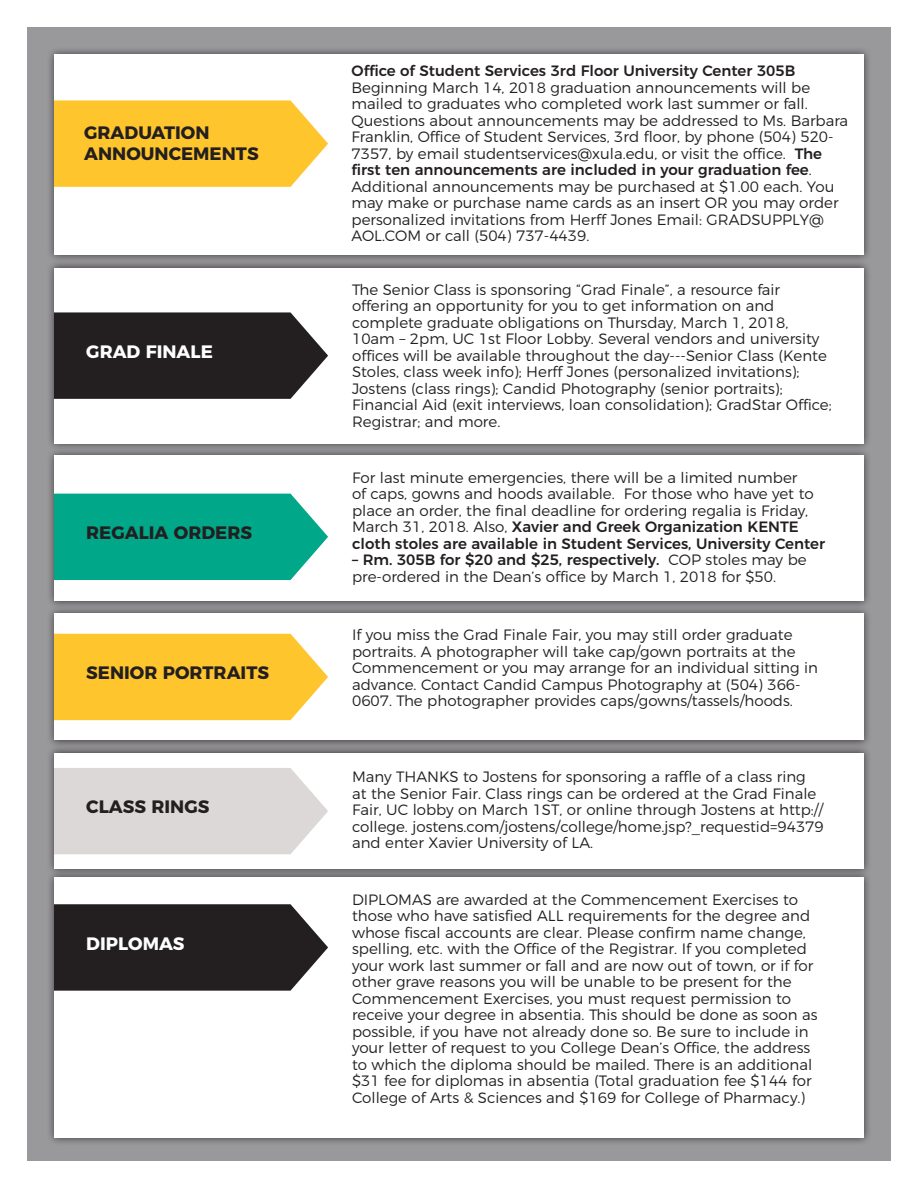
<style>
.page{position:relative;width:918px;height:1188px;background:#fff}
.page>*{position:absolute;margin:0;border:0;box-sizing:border-box;transform-origin:0 0}
.t1{font:700 18px "Montserrat";color:#231f20}
.t2{font:700 18px "Montserrat";color:#fff}
.t3{font:300 15px/16.5px "Montserrat";color:#231f20}
.t4{font:500 15px "Montserrat";color:#231f20}
.s1{font-weight:500}
</style>
<div class="page">
<div style="left:27px;top:27px;width:864px;height:1134px;background:#99989b"></div>
<div style="left:46px;top:260px;width:826px;height:192px;background:#231f20;opacity:.75"></div>
<div style="left:54px;top:268px;width:810px;height:175px;background:#fff"></div>
<div style="left:46px;top:448px;width:826px;height:162px;background:#231f20;opacity:.75"></div>
<div style="left:54px;top:456px;width:810px;height:145px;background:#fff"></div>
<div style="left:46px;top:605px;width:826px;height:144px;background:#231f20;opacity:.75"></div>
<div style="left:54px;top:614px;width:810px;height:126px;background:#fff"></div>
<div style="left:46px;top:745px;width:826px;height:132px;background:#231f20;opacity:.75"></div>
<div style="left:54px;top:753px;width:810px;height:115px;background:#fff"></div>
<div style="left:46px;top:870px;width:826px;height:277px;background:#231f20;opacity:.75"></div>
<div style="left:54px;top:878px;width:810px;height:260px;background:#fff"></div>
<svg style="left:54px;top:312px;width:274px;height:87px"></svg>
<div style="left:54px;top:494px;width:274px;height:86px;background:#00a788"></div>
<div style="left:54px;top:634px;width:274px;height:86px;background:#ffc52d"></div>
<div style="left:54px;top:768px;width:274px;height:86px;background:#dcd8d7"></div>
<svg style="left:54px;top:904px;width:274px;height:87px"></svg>
<div style="left:46px;top:46px;width:826px;height:217px;background:#231f20;opacity:.75"></div>
<div style="left:54px;top:54px;width:810px;height:201px;background:#fff"></div>
<svg style="left:54px;top:100px;width:274px;height:87px"></svg>
<p class="t1" style="left:84px;top:118px;width:127px">GRADUATION</p>
<p class="t1" style="left:84px;top:139px;width:176px">ANNOUNCEMENTS</p>
<p class="t2" style="left:86px;top:337px;width:128px">GRAD FINALE</p>
<p class="t1" style="left:86px;top:518px;width:167px">REGALIA ORDERS</p>
<p class="t1" style="left:86px;top:658px;width:184px">SENIOR PORTRAITS</p>
<p class="t1" style="left:86px;top:792px;width:125px">CLASS RINGS</p>
<p class="t2" style="left:86px;top:929px;width:100px">DIPLOMAS</p>
<p class="t4" style="left:352px;top:59px;width:445px">Office of Student Services 3rd Floor University Center 305B</p>
<p class="t3" style="left:352px;top:78px;width:498px">Beginning March 14, 2018 graduation announcements will be mailed to graduates who completed work last summer or fall.<br>Questions about announcements may be addressed to Ms. Barbara Franklin, Office of Student Services, 3rd floor, by phone (504) 520- 7357, by email studentservices@xula.edu, or visit the office. <span class="s1">The first ten announcements are included in your graduation fee</span>.<br>Additional announcements may be purchased at $1.00 each. You may make or purchase name cards as an insert OR you may order personalized invitations from Herff Jones Email: GRADSUPPLY@ AOL.COM or call (504) 737-4439.</p>
<p class="t3" style="left:352px;top:280px;width:481px">The Senior Class is sponsoring “Grad Finale”, a resource fair offering an opportunity for you to get information on and complete graduate obligations on Thursday, March 1, 2018, 10am – 2pm, UC 1st Floor Lobby. Several vendors and university offices will be available throughout the day---Senior Class (Kente Stoles, class week info); Herff Jones (personalized invitations); Jostens (class rings); Candid Photography (senior portraits); Financial Aid (exit interviews, loan consolidation); GradStar Office; Registrar; and more.</p>
<p class="t3" style="left:352px;top:468px;width:475px">For last minute emergencies, there will be a limited number<br>of caps, gowns and hoods available. For those who have yet to place an order, the final deadline for ordering regalia is Friday, March 31, 2018. Also, <span class="s1">Xavier and Greek Organization KENTE cloth stoles are available in Student Services, University Center</span></p>
<p class="t3" style="left:352px;top:550px;width:456px"><span class="s1">– Rm. 305B for $20 and $25, respectively.</span> COP stoles may be pre-ordered in the Dean’s office by March 1, 2018 for $50.</p>
<p class="t3" style="left:352px;top:626px;width:467px">If you miss the Grad Finale Fair, you may still order graduate portraits. A photographer will take cap/gown portraits at the Commencement or you may arrange for an individual sitting in advance. Contact Candid Campus Photography at (504) 366- 0607. The photographer provides caps/gowns/tassels/hoods.</p>
<p class="t3" style="left:352px;top:768px;width:473px">Many THANKS to Jostens for sponsoring a raffle of a class ring at the Senior Fair. Class rings can be ordered at the Grad Finale Fair, UC lobby on March 1ST, or online through Jostens at http:// college. jostens.com/jostens/college/home.jsp?_requestid=94379 and enter Xavier University of LA.</p>
<p class="t3" style="left:352px;top:890px;width:467px">DIPLOMAS are awarded at the Commencement Exercises to those who have satisfied ALL requirements for the degree and whose fiscal accounts are clear. Please confirm name change, spelling, etc. with the Office of the Registrar. If you completed your work last summer or fall and are now out of town, or if for other grave reasons you will be unable to be present for the Commencement Exercises, you must request permission to receive your degree in absentia. This should be done as soon as possible, if you have not already done so. Be sure to include in your letter of request to you College Dean’s Office, the address to which the diploma should be mailed. There is an additional $31 fee for diplomas in absentia (Total graduation fee $144 for College of Arts &amp; Sciences and $169 for College of Pharmacy.)</p>
</div>
